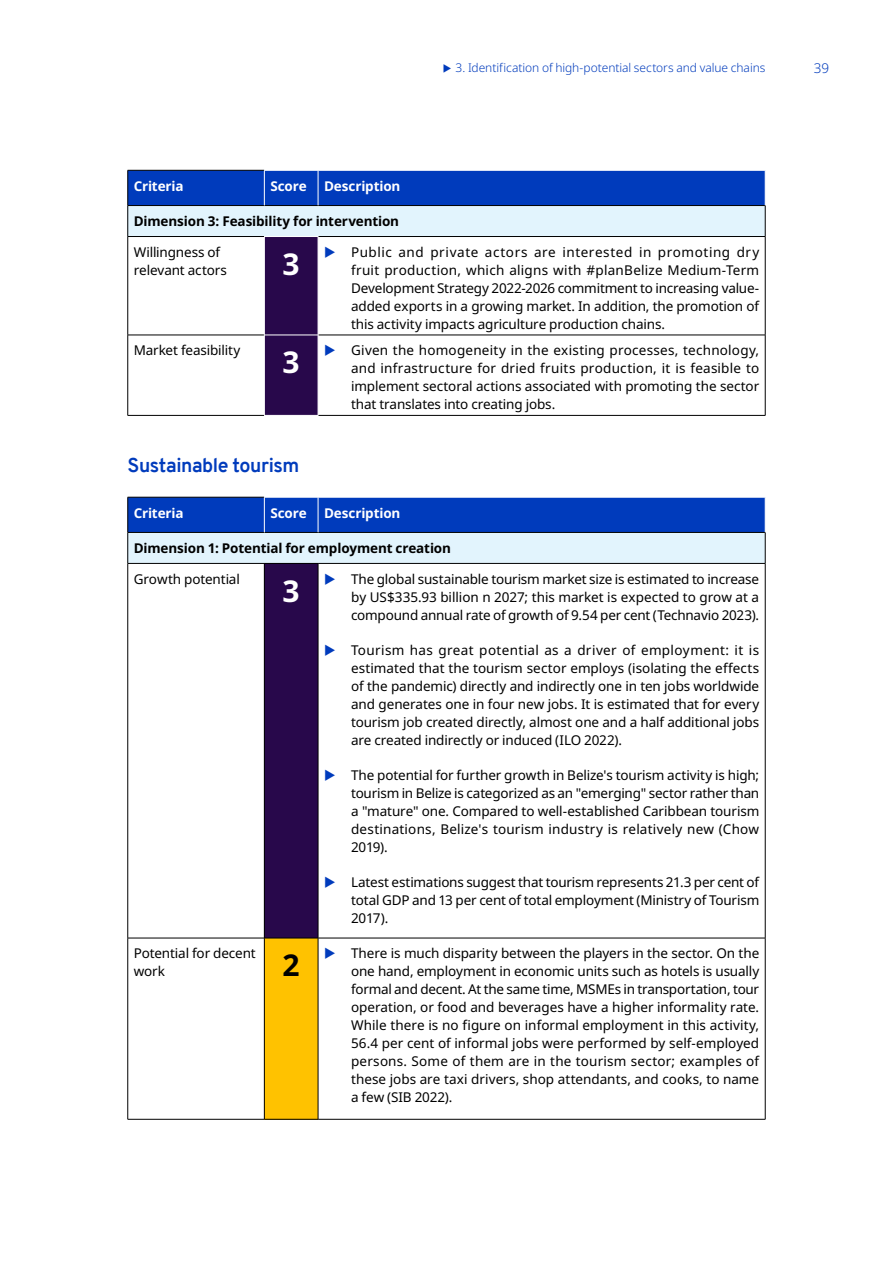
<style>
.page{position:relative;width:893px;height:1263px;background:#fff}
.page>*{position:absolute;margin:0;border:0;box-sizing:border-box;transform-origin:0 0}
.t1{font:700 30px "Noto Sans";color:#fff}
.t2{font:700 30px "Noto Sans";color:#000}
.t3{font:700 19.5px "Overpass";letter-spacing:-.025em;color:#003bbc}
.t4{font:13.5px/18px "Noto Sans";letter-spacing:-.01em;color:#000;text-align:justify}
.t5{font:700 13.5px "Noto Sans";letter-spacing:-.01em;color:#000}
.t6{font:700 13.5px "Noto Sans";letter-spacing:-.01em;color:#fff}
.t7{font:300 13.5px "Noto Sans";color:#003bbc}
.t8{font:300 12px "Noto Sans";letter-spacing:-.005em;color:#003bbc}
</style>
<div class="page">
<div style="left:128px;top:171px;width:637px;height:34px;background:#003bbc"></div>
<div style="left:128px;top:206px;width:637px;height:30px;background:#e2f4fd"></div>
<div style="left:265px;top:237px;width:53px;height:178px;background:#28084b"></div>
<hr style="left:128px;top:170px;width:136px;height:1px;background:#000">
<hr style="left:127px;top:170px;width:1px;height:35px;background:#000">
<hr style="left:128px;top:205px;width:136px;height:1px;background:#000">
<hr style="left:127px;top:206px;width:1px;height:30px;background:#000">
<hr style="left:264px;top:205px;width:54px;height:1px;background:#000">
<hr style="left:318px;top:205px;width:447px;height:1px;background:#000">
<hr style="left:765px;top:206px;width:1px;height:30px;background:#000">
<hr style="left:128px;top:236px;width:136px;height:1px;background:#000">
<hr style="left:127px;top:237px;width:1px;height:98px;background:#000">
<hr style="left:318px;top:236px;width:447px;height:1px;background:#000">
<hr style="left:765px;top:237px;width:1px;height:98px;background:#000">
<hr style="left:128px;top:335px;width:136px;height:1px;background:#000">
<hr style="left:127px;top:335px;width:1px;height:80px;background:#000">
<hr style="left:318px;top:335px;width:447px;height:1px;background:#000">
<hr style="left:765px;top:335px;width:1px;height:80px;background:#000">
<hr style="left:128px;top:415px;width:136px;height:1px;background:#000">
<hr style="left:318px;top:415px;width:447px;height:1px;background:#000">
<hr style="left:264px;top:170px;width:1px;height:35px;background:#fff">
<hr style="left:318px;top:170px;width:1px;height:35px;background:#fff">
<hr style="left:264px;top:335px;width:54px;height:1px;background:#fff">
<hr style="left:318px;top:335px;width:1px;height:80px;background:#fff">
<div style="left:128px;top:498px;width:637px;height:34px;background:#003bbc"></div>
<div style="left:128px;top:532px;width:637px;height:31px;background:#e2f4fd"></div>
<div style="left:264px;top:563px;width:54px;height:375px;background:#28084b"></div>
<div style="left:264px;top:938px;width:54px;height:181px;background:#ffc200"></div>
<hr style="left:128px;top:497px;width:136px;height:1px;background:#000">
<hr style="left:127px;top:497px;width:1px;height:35px;background:#000">
<hr style="left:128px;top:532px;width:136px;height:1px;background:#000">
<hr style="left:127px;top:533px;width:1px;height:30px;background:#000">
<hr style="left:264px;top:532px;width:54px;height:1px;background:#000">
<hr style="left:318px;top:532px;width:447px;height:1px;background:#000">
<hr style="left:765px;top:533px;width:1px;height:30px;background:#000">
<hr style="left:128px;top:563px;width:136px;height:1px;background:#000">
<hr style="left:127px;top:564px;width:1px;height:374px;background:#000">
<hr style="left:264px;top:563px;width:54px;height:1px;background:#000">
<hr style="left:264px;top:564px;width:1px;height:374px;background:#000">
<hr style="left:318px;top:563px;width:447px;height:1px;background:#000">
<hr style="left:318px;top:564px;width:1px;height:374px;background:#000">
<hr style="left:765px;top:564px;width:1px;height:374px;background:#000">
<hr style="left:128px;top:938px;width:136px;height:1px;background:#000">
<hr style="left:127px;top:938px;width:1px;height:181px;background:#000">
<hr style="left:264px;top:938px;width:54px;height:1px;background:#000">
<hr style="left:264px;top:938px;width:1px;height:181px;background:#000">
<hr style="left:318px;top:938px;width:447px;height:1px;background:#000">
<hr style="left:318px;top:938px;width:1px;height:181px;background:#000">
<hr style="left:765px;top:938px;width:1px;height:181px;background:#000">
<hr style="left:128px;top:1119px;width:136px;height:1px;background:#000">
<hr style="left:264px;top:1119px;width:54px;height:1px;background:#000">
<hr style="left:318px;top:1119px;width:447px;height:1px;background:#000">
<hr style="left:264px;top:497px;width:1px;height:35px;background:#fff">
<hr style="left:318px;top:497px;width:1px;height:35px;background:#fff">
<p class="t8" style="left:456px;top:60px;width:311px">3. Identification of high-potential sectors and value chains</p>
<p class="t7" style="left:814px;top:59px;width:17px">39</p>
<p class="t6" style="left:134px;top:176px;width:51px">Criteria</p>
<p class="t6" style="left:270px;top:176px;width:38px">Score</p>
<p class="t6" style="left:324px;top:176px;width:78px">Description</p>
<p class="t5" style="left:134px;top:212px;width:267px">Dimension 3: Feasibility for intervention</p>
<p class="t4" style="left:134px;top:243px;width:95px">Willingness of relevant actors</p>
<h1 class="t1" style="left:283px;top:242px;width:19px">3</h1>
<p class="t4" style="left:351px;top:243px;width:410px">Public and private actors are interested in promoting dry fruit production, which aligns with #planBelize Medium-Term Development Strategy 2022-2026 commitment to increasing value&shy;added exports in a growing market. In addition, the promotion of this activity impacts agriculture production chains.</p>
<p class="t4" style="left:134px;top:342px;width:108px">Market feasibility</p>
<h1 class="t1" style="left:283px;top:341px;width:19px">3</h1>
<p class="t4" style="left:351px;top:342px;width:410px">Given the homogeneity in the existing processes, technology, and infrastructure for dried fruits production, it is feasible to implement sectoral actions associated with promoting the sector that translates into creating jobs.</p>
<h2 class="t3" style="left:128px;top:452px;width:173px">Sustainable tourism</h2>
<p class="t6" style="left:134px;top:503px;width:51px">Criteria</p>
<p class="t6" style="left:270px;top:503px;width:38px">Score</p>
<p class="t6" style="left:324px;top:503px;width:78px">Description</p>
<p class="t5" style="left:134px;top:538px;width:319px">Dimension 1: Potential for employment creation</p>
<p class="t4" style="left:134px;top:570px;width:108px">Growth potential</p>
<h1 class="t1" style="left:283px;top:569px;width:19px">3</h1>
<p class="t4" style="left:351px;top:570px;width:410px">The global sustainable tourism market size is estimated to increase by US$335.93 billion n 2027; this market is expected to grow at a compound annual rate of growth of 9.54 per cent (Technavio 2023).</p>
<p class="t4" style="left:351px;top:641px;width:410px">Tourism has great potential as a driver of employment: it is estimated that the tourism sector employs (isolating the effects of the pandemic) directly and indirectly one in ten jobs worldwide and generates one in four new jobs. It is estimated that for every tourism job created directly, almost one and a half additional jobs are created indirectly or induced (ILO 2022).</p>
<p class="t4" style="left:351px;top:766px;width:410px">The potential for further growth in Belize's tourism activity is high; tourism in Belize is categorized as an "emerging" sector rather than a "mature" one. Compared to well-established Caribbean tourism destinations, Belize's tourism industry is relatively new (Chow 2019).</p>
<p class="t4" style="left:351px;top:873px;width:410px">Latest estimations suggest that tourism represents 21.3 per cent of total GDP and 13 per cent of total employment (Ministry of Tourism 2017).</p>
<p class="t4" style="left:134px;top:945px;width:124px">Potential for decent work</p>
<h1 class="t2" style="left:283px;top:944px;width:19px">2</h1>
<p class="t4" style="left:351px;top:945px;width:410px">There is much disparity between the players in the sector. On the one hand, employment in economic units such as hotels is usually formal and decent. At the same time, MSMEs in transportation, tour operation, or food and beverages have a higher informality rate.<br>While there is no figure on informal employment in this activity, 56.4 per cent of informal jobs were performed by self-employed persons. Some of them are in the tourism sector; examples of these jobs are taxi drivers, shop attendants, and cooks, to name a few (SIB 2022).</p>
</div>
